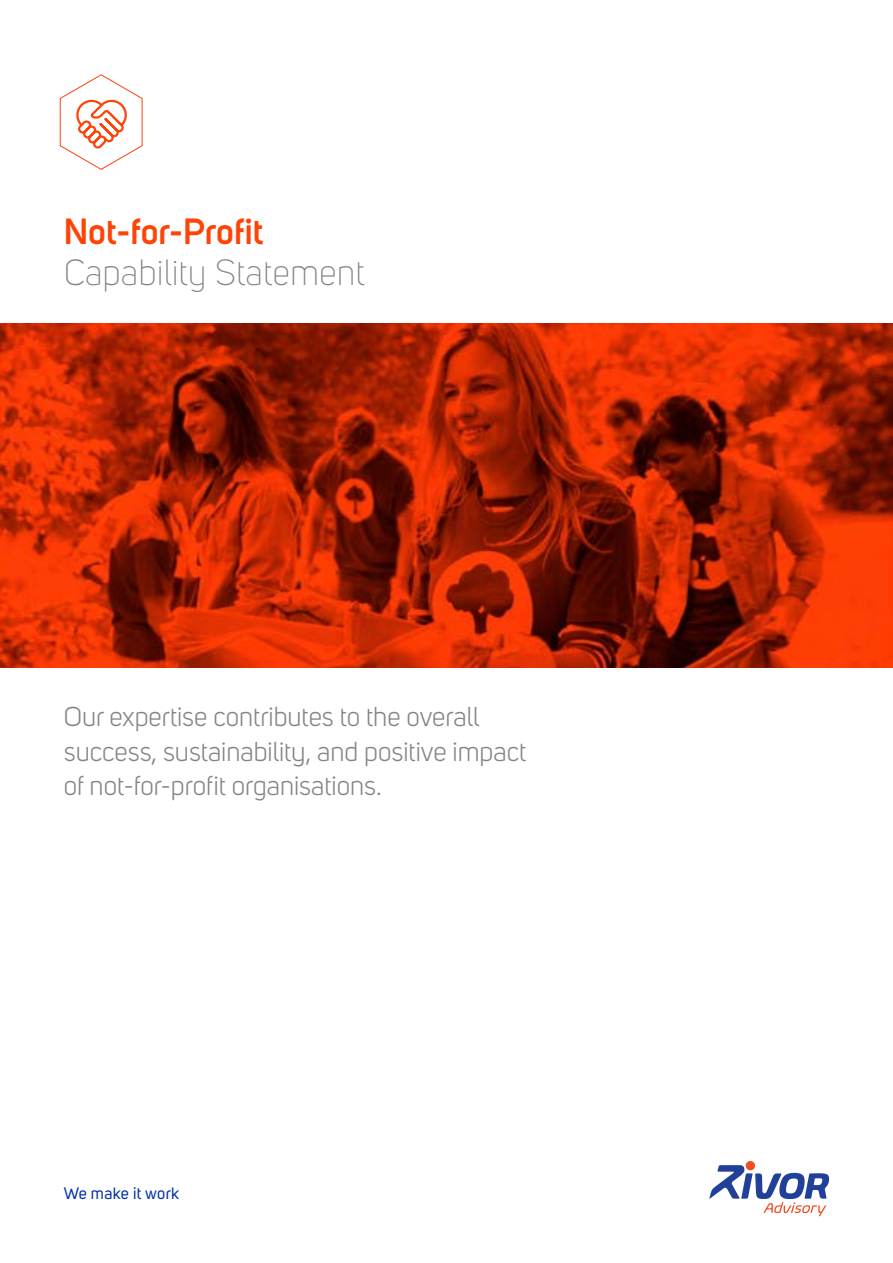
<style>
.page{position:relative;width:893px;height:1263px;background:#fff}
.page>*{position:absolute;margin:0;border:0;box-sizing:border-box;transform-origin:0 0}
.t1{font:300 36px "Uni Sans";color:#848484}
.t2{font:600 36px "Uni Sans";color:#ff4306}
.t3{font:27px/34.5px "Uni Sans";color:#848484}
.t4{font:16.5px "Uni Sans";letter-spacing:.02em;color:#002fa4}
</style>
<div class="page">
<div style="left:746px;top:1161px;width:9px;height:9px;background:#f04e23;border-radius:50%"></div>
<svg style="left:709px;top:1165px;width:120px;height:51px"></svg>
<svg style="left:60px;top:74px;width:83px;height:96px"></svg>
<img style="left:0;top:323px;width:893px;height:345px">
<h1 class="t2" style="left:64px;top:211px;width:201px">Not-for-Profit</h1>
<h1 class="t1" style="left:64px;top:252px;width:303px">Capability Statement</h1>
<p class="t3" style="left:64px;top:700px;width:464px">Our expertise contributes to the overall success, sustainability, and positive impact of not-for-profit organisations.</p>
<p class="t4" style="left:64px;top:1184px;width:117px">We make it work</p>
</div>
